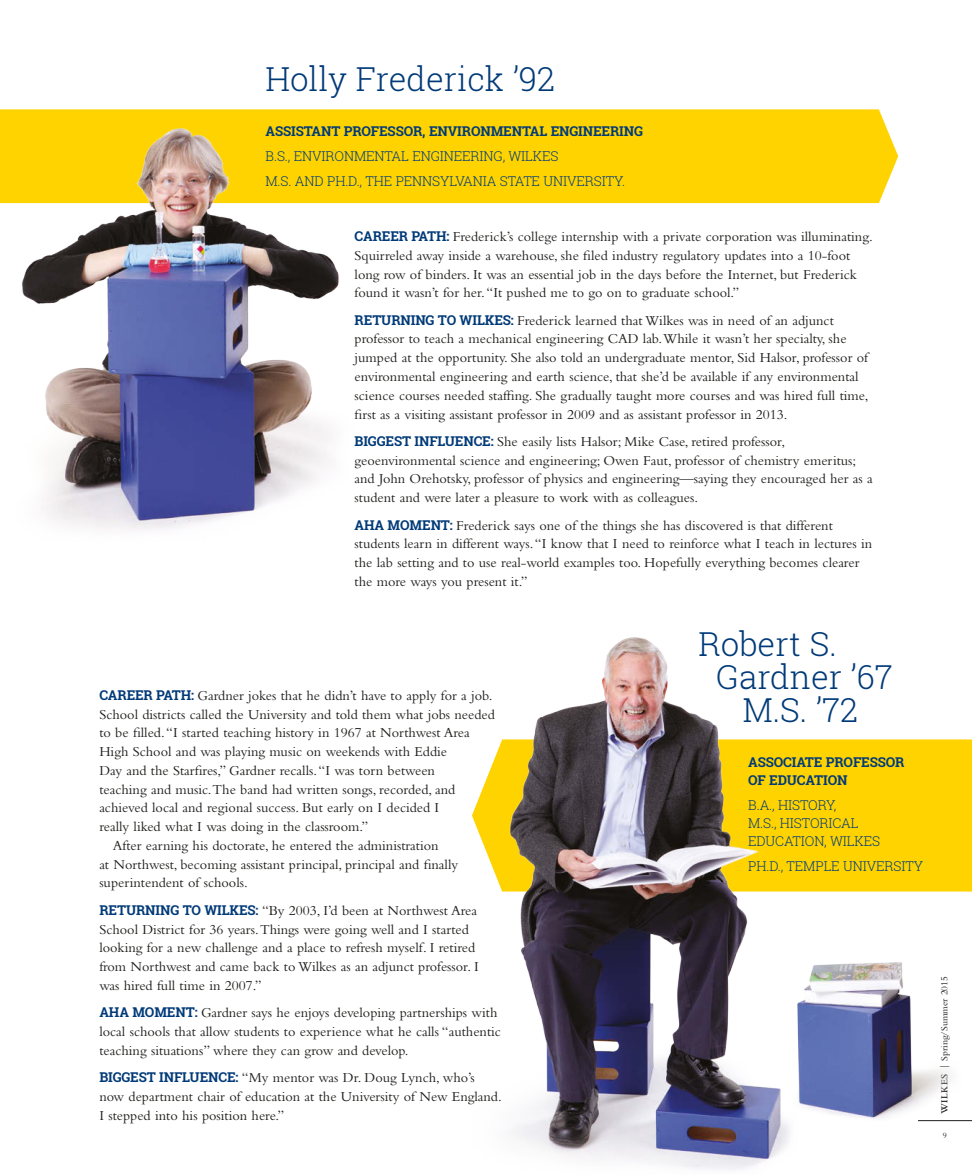
<style>
.page{position:relative;width:972px;height:1175px;background:#fff}
.page>*{position:absolute;margin:0;border:0;box-sizing:border-box;transform-origin:0 0}
.t1{font:300 33px "Roboto Slab";color:#003a78}
.t2{font:14.25px/18.8px "Bembo";color:#1d1d1b}
.t3{font:300 13.5px/18px "Roboto Slab";letter-spacing:-.01em;color:#003a78}
.t4{font:700 13.5px/18px "Roboto Slab";letter-spacing:-.01em;color:#003a78}
.t5{font:9.75px "Bembo";color:#1d1d1b}
.t6{font:8.25px "Bembo";color:#1d1d1b}
.s1{font-family:"Roboto Slab";font-weight:700;font-size:13.5px;color:#003a78}
.s2{font-weight:600}
.s3{font-family:"Alright Sans";font-weight:300}
</style>
<div class="page">
<hr style="left:918px;top:1120px;width:54px;height:1px;background:#1d1d1b">
<div style="left:372px;top:109px;width:526px;height:94px;background:#ffd300"></div>
<img style="left:472px;top:637px;width:497px;height:533px">
<img style="left:0;top:109px;width:372px;height:421px">
<h1 class="t1" style="left:266px;top:57px;width:291px">Holly Frederick ’92</h1>
<p class="t4" style="left:266px;top:122px;width:379px">ASSISTANT PROFESSOR, ENVIRONMENTAL ENGINEERING</p>
<p class="t3" style="left:266px;top:143px;width:361px;line-height:24.8px">B.S., ENVIRONMENTAL ENGINEERING, WILKES<br>M.S. AND PH.D., THE PENNSYLVANIA STATE UNIVERSITY.</p>
<p class="t2" style="left:355px;top:227px;width:520px"><span class="s1">CAREER PATH:</span> Frederick’s college internship with a private corporation was illuminating.<br>Squirreled away inside a warehouse, she filed industry regulatory updates into a 10-foot long row of binders. It was an essential job in the days before the Internet, but Frederick found it wasn’t for her. “It pushed me to go on to graduate school.”</p>
<p class="t2" style="left:355px;top:310px;width:515px"><span class="s1">RETURNING TO WILKES:</span> Frederick learned that Wilkes was in need of an adjunct professor to teach a mechanical engineering CAD lab. While it wasn’t her specialty, she jumped at the opportunity. She also told an undergraduate mentor, Sid Halsor, professor of environmental engineering and earth science, that she’d be available if any environmental science courses needed staffing. She gradually taught more courses and was hired full time, first as a visiting assistant professor in 2009 and as assistant professor in 2013.</p>
<p class="t2" style="left:355px;top:432px;width:520px"><span class="s1">BIGGEST INFLUENCE:</span> She easily lists Halsor; Mike Case, retired professor, geoenvironmental science and engineering; Owen Faut, professor of chemistry emeritus; and John Orehotsky, professor of physics and engineering—saying they encouraged her as a student and were later a pleasure to work with as colleagues.</p>
<p class="t2" style="left:355px;top:515px;width:519px"><span class="s1">AHA MOMENT:</span> Frederick says one of the things she has discovered is that different students learn in different ways. “I know that I need to reinforce what I teach in lectures in the lab setting and to use real-world examples too. Hopefully everything becomes clearer the more ways you present it.”</p>
<p class="t2" style="left:99px;top:685px;width:395px"><span class="s1">CAREER PATH:</span> Gardner jokes that he didn’t have to apply for a job.</p>
<p class="t2" style="left:99px;top:704px;width:397px">School districts called the University and told them what jobs needed</p>
<p class="t2" style="left:99px;top:723px;width:372px">to be filled. “I started teaching history in 1967 at Northwest Area</p>
<p class="t2" style="left:99px;top:742px;width:349px">High School and was playing music on weekends with Eddie</p>
<p class="t2" style="left:99px;top:760px;width:337px">Day and the Starfires,” Gardner recalls. “I was torn between</p>
<p class="t2" style="left:99px;top:779px;width:357px">teaching and music. The band had written songs, recorded, and</p>
<p class="t2" style="left:99px;top:798px;width:342px">achieved local and regional success. But early on I decided I</p>
<p class="t2" style="left:99px;top:817px;width:270px">really liked what I was doing in the classroom.”</p>
<p class="t2" style="left:113px;top:835px;width:327px">After earning his doctorate, he entered the administration</p>
<p class="t2" style="left:99px;top:854px;width:360px">at Northwest, becoming assistant principal, principal and finally</p>
<p class="t2" style="left:99px;top:873px;width:150px">superintendent of schools.</p>
<p class="t2" style="left:99px;top:900px;width:381px"><span class="s1">RETURNING TO WILKES:</span> “By 2003, I’d been at Northwest Area School District for 36 years. Things were going well and I started looking for a new challenge and a place to refresh myself. I retired from Northwest and came back to Wilkes as an adjunct professor. I was hired full time in 2007.”</p>
<p class="t2" style="left:99px;top:1003px;width:403px"><span class="s1">AHA MOMENT:</span> Gardner says he enjoys developing partnerships with local schools that allow students to experience what he calls “authentic teaching situations” where they can grow and develop.</p>
<p class="t2" style="left:99px;top:1068px;width:404px"><span class="s1">BIGGEST INFLUENCE:</span> “My mentor was Dr. Doug Lynch, who’s now department chair of education at the University of New England.<br>I stepped into his position here.”</p>
<h1 class="t1" style="left:699px;top:622px;width:140px">Robert S.</h1>
<h1 class="t1" style="left:716px;top:655px;width:178px">Gardner ’67</h1>
<h1 class="t1" style="left:743px;top:688px;width:117px">M.S. ’72</h1>
<p class="t4" style="left:748px;top:753px;width:158px">ASSOCIATE PROFESSOR<br>OF EDUCATION</p>
<p class="t3" style="left:748px;top:796px;width:133px">B.A., HISTORY,<br>M.S., HISTORICAL<br>EDUCATION, WILKES</p>
<p class="t3" style="left:748px;top:856px;width:177px">PH.D., TEMPLE UNIVERSITY</p>
<p class="t5" style="left:939px;top:1114px;width:139px;rotate:-90deg"><span class="s2">WILKES</span> <span class="s3">|</span> Spring/Summer 2015</p>
<p class="t6" style="left:943px;top:1130px;width:6px">9</p>
</div>
